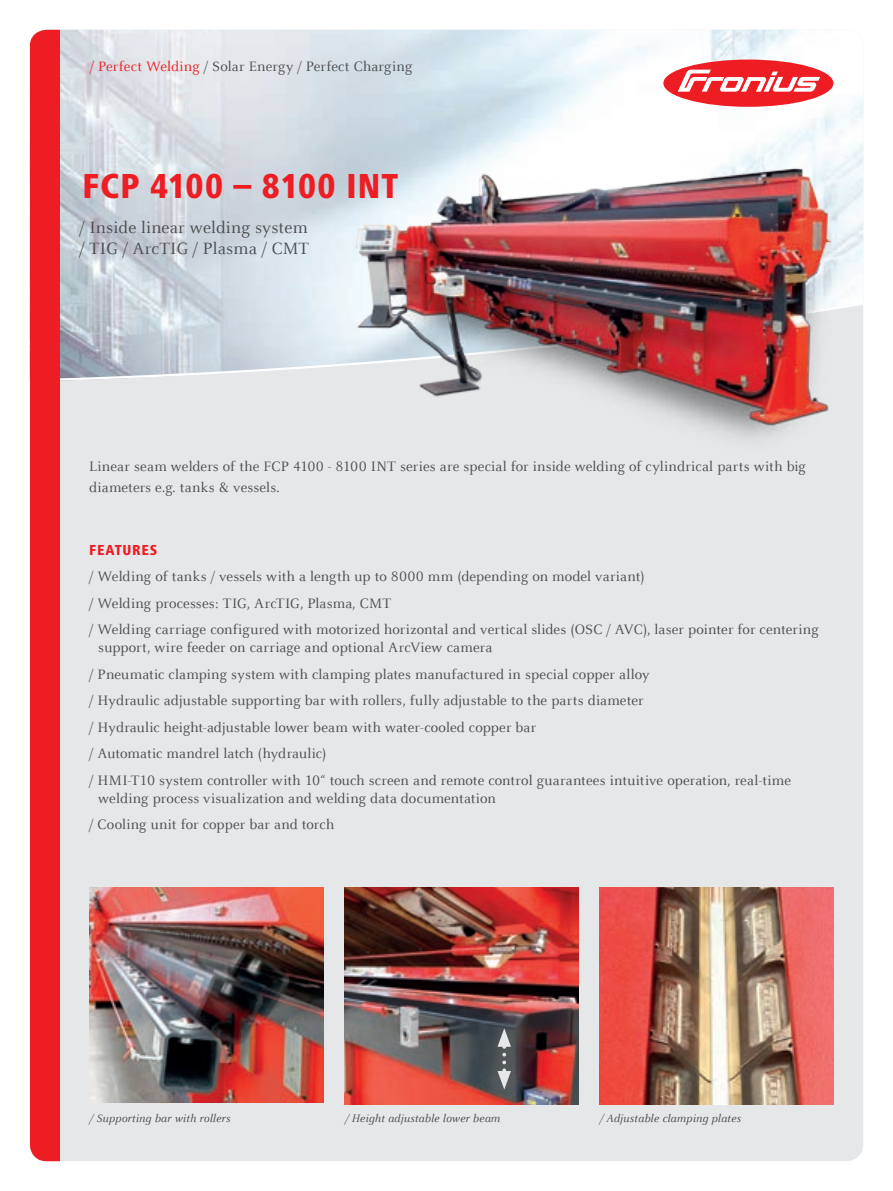
<style>
.page{position:relative;width:893px;height:1191px;background:#fff}
.page>*{position:absolute;margin:0;border:0;box-sizing:border-box;transform-origin:0 0}
.t1{font:800 condensed 36px "Frutiger Next LTW1 G";letter-spacing:.015em;color:#ee1d23}
.t2{font:18px/21.6px "Celeste Offc Pro";letter-spacing:.01em;color:#4b4c4d}
.t3{font:15px/26.5px "Celeste Offc Pro";letter-spacing:.005em;color:#4b4c4d}
.t4{font:800 condensed 15px "Frutiger Next LTW1 G";letter-spacing:.045em;color:#ee1d23}
.t5{font:italic 12px "Celeste Offc Pro";letter-spacing:.01em;color:#4b4c4d}
.s1{color:#ee1d23}
</style>
<div class="page">
<div style="left:30px;top:30px;width:833px;height:1131px;background:#e6e7e9;border-radius:17px"></div>
<svg style="left:60px;top:30px;width:803px;height:351px"></svg>
<div style="left:30px;top:30px;width:30px;height:1131px;background:#ee1d23"></div>
<div style="left:663px;top:60px;width:170px;height:47px;background:#ee1d23;border-radius:50%"></div>
<svg style="left:678px;top:70px;width:142px;height:22px"></svg>
<img style="left:349px;top:135px;width:515px;height:304px">
<img style="left:345px;top:887px;width:233px;height:217px">
<img style="left:89px;top:887px;width:234px;height:215px">
<img style="left:600px;top:887px;width:233px;height:217px">
<svg style="left:497px;top:1028px;width:14px;height:61px"></svg>
<p class="t3" style="left:89px;top:52px;width:325px"><span class="s1">/ Perfect Welding</span> / Solar Energy / Perfect Charging</p>
<p class="t3" style="left:284px;top:53px;width:127px">y / Perfect Charging</p>
<h1 class="t1" style="left:82px;top:165px;width:318px">FCP 4100 – 8100 INT</h1>
<p class="t2" style="left:79px;top:216px;width:231px">/ Inside linear welding system / TIG / ArcTIG / Plasma / CMT</p>
<p class="t3" style="left:89px;top:455px;width:718px;line-height:21px">Linear seam welders of the FCP 4100 - 8100 INT series are special for inside welding of cylindrical parts with big diameters e.g. tanks &amp; vessels.</p>
<p class="t4" style="left:89px;top:541px;width:69px">FEATURES</p>
<p class="t3" style="left:89px;top:563px;width:731px">/ Welding of tanks / vessels with a length up to 8000 mm (depending on model variant)<br>/ Welding processes: TIG, ArcTIG, Plasma, CMT<br>/ Welding carriage configured with motorized horizontal and vertical slides (OSC / AVC), laser pointer for centering</p>
<p class="t3" style="left:89px;top:634px;width:703px;text-indent:9px">support, wire feeder on carriage and optional ArcView camera<br>/ Pneumatic clamping system with clamping plates manufactured in special copper alloy<br>/ Hydraulic adjustable supporting bar with rollers, fully adjustable to the parts diameter<br>/ Hydraulic height-adjustable lower beam with water-cooled copper bar<br>/ Automatic mandrel latch (hydraulic)<br>/ HMI-T10 system controller with 10“ touch screen and remote control guarantees intuitive operation, real-time</p>
<p class="t3" style="left:89px;top:784px;width:408px;text-indent:9px">welding process visualization and welding data documentation / Cooling unit for copper bar and torch</p>
<p class="t5" style="left:89px;top:1110px;width:143px">/ Supporting bar with rollers</p>
<p class="t5" style="left:345px;top:1110px;width:157px">/ Height adjustable lower beam</p>
<p class="t5" style="left:600px;top:1110px;width:143px">/ Adjustable clamping plates</p>
</div>
